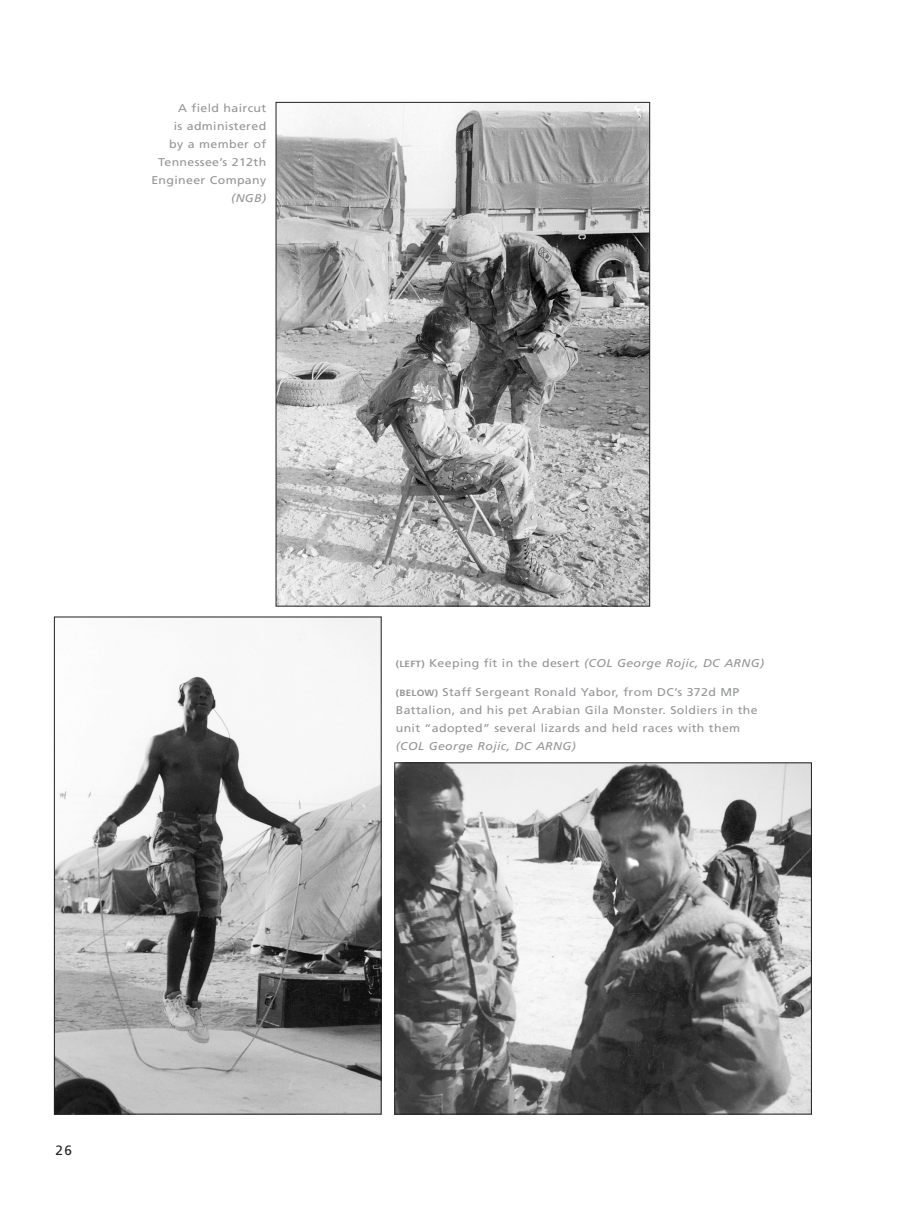
<style>
.page{position:relative;width:918px;height:1209px;background:#fff}
.page>*{position:absolute;margin:0;border:0;box-sizing:border-box;transform-origin:0 0}
.t1{font:13.5px "Frutiger";color:#231f20}
.t2{font:11.25px/18px "Frutiger";letter-spacing:.03em;color:#939598;text-align:right;scale:1.1 1}
.t3{font:italic 11.25px "Frutiger";letter-spacing:.03em;color:#939598;scale:1.1 1}
.s1{font-weight:700;font-style:normal;font-size:9px}
.s2{font-style:normal}
.s3{font-weight:700;font-size:9px}
</style>
<div class="page">
<img style="left:278px;top:104px;width:370px;height:501px">
<img style="left:56px;top:619px;width:324px;height:493px">
<div style="left:54px;top:617px;width:328px;height:497px;border:1px solid #231f20"></div>
<img style="left:396px;top:764px;width:414px;height:348px">
<div style="left:394px;top:762px;width:418px;height:352px;border:1px solid #231f20"></div>
<p class="t2" style="left:151px;top:100px;width:106px">A field haircut<br>is administered<br>by a member of<br>Tennessee’s 212th<br>Engineer Company</p>
<p class="t3" style="left:231px;top:193px;width:33px">(NGB)</p>
<p class="t1" style="left:56px;top:1144px;width:18px">26</p>
<p class="t3" style="left:396px;top:658px;width:336px"><span class="s1">(LEFT)</span> <span class="s2">Keeping fit in the desert</span> (COL George Rojic, DC ARNG)</p>
<p class="t2" style="left:396px;top:683px;width:330px;text-align:left"><span class="s3">(BELOW)</span> Staff Sergeant Ronald Yabor, from DC’s 372d MP<br>Battalion, and his pet Arabian Gila Monster. Soldiers in the unit “adopted” several lizards and held races with them</p>
<p class="t3" style="left:396px;top:741px;width:165px">(COL George Rojic, DC ARNG)</p>
</div>
